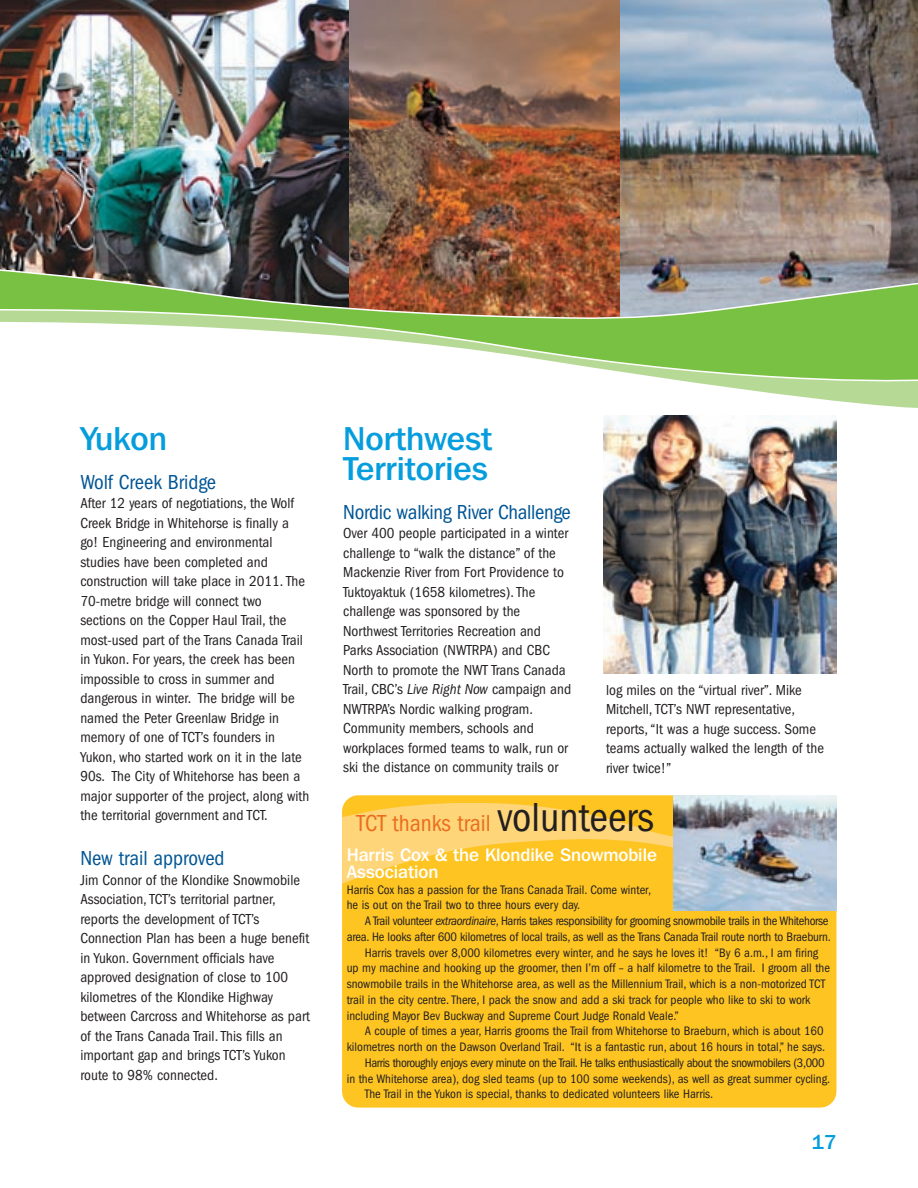
<style>
.page{position:relative;width:918px;height:1188px;background:#fff}
.page>*{position:absolute;margin:0;border:0;box-sizing:border-box;transform-origin:0 0}
.t1{font:500 33px/30px "Franklin Gothic IT Cby BT";color:#069ddc}
.t2{font:condensed 24px "Franklin Gothic";color:#ea6d1f}
.t3{font:condensed 21px "Franklin Gothic";letter-spacing:-.015em;color:#005595}
.t4{font:500 21px "Franklin Gothic";color:#069ddc}
.t5{font:500 18px/16.5px "Franklin Gothic IT Cby BT";color:#fff}
.t6{font:condensed 15px/19.5px "Franklin Gothic";color:#231f20}
.t7{font:condensed 12.75px/15.8px "Franklin Gothic";color:#231f20}
.t8{font:condensed 12.75px "Franklin Gothic";letter-spacing:-.025em;color:#231f20}
.t9{font:condensed 12.75px "Franklin Gothic";letter-spacing:-.03em;color:#231f20}
.s1{font-style:italic}
.s2{font-size:42px;color:#231f20}
</style>
<div class="page">
<img style="left:0;top:0;width:918px;height:1108px">
<h1 class="t1" style="left:80px;top:426px;width:88px">Yukon</h1>
<h3 class="t3" style="left:80px;top:475px;width:137px">Wolf Creek Bridge</h3>
<p class="t6" style="left:80px;top:495px;width:230px">After 12 years of negotiations, the Wolf Creek Bridge in Whitehorse is finally a go! Engineering and environmental studies have been completed and construction will take place in 2011. The 70-metre bridge will connect two sections on the Copper Haul Trail, the most-used part of the Trans Canada Trail in Yukon. For years, the creek has been impossible to cross in summer and dangerous in winter. The bridge will be named the Peter Greenlaw Bridge in memory of one of TCT’s founders in Yukon, who started work on it in the late 90s. The City of Whitehorse has been a major supporter of the project, along with the territorial government and TCT.</p>
<h3 class="t3" style="left:80px;top:851px;width:146px">New trail approved</h3>
<p class="t6" style="left:80px;top:871px;width:231px">Jim Connor of the Klondike Snowmobile Association, TCT’s territorial partner, reports the development of TCT’s Connection Plan has been a huge benefit in Yukon. Government officials have approved designation of close to 100 kilometres of the Klondike Highway between Carcross and Whitehorse as part of the Trans Canada Trail. This fills an important gap and brings TCT’s Yukon route to 98% connected.</p>
<h1 class="t1" style="left:343px;top:426px;width:151px">Northwest<br>Territories</h1>
<h3 class="t3" style="left:343px;top:505px;width:229px">Nordic walking River Challenge</h3>
<p class="t6" style="left:343px;top:525px;width:229px">Over 400 people participated in a winter challenge to “walk the distance” of the Mackenzie River from Fort Providence to Tuktoyaktuk (1658 kilometres). The challenge was sponsored by the Northwest Territories Recreation and Parks Association (NWTRPA) and CBC North to promote the NWT Trans Canada Trail, CBC’s <span class="s1">Live Right Now</span> campaign and NWTRPA’s Nordic walking program.<br>Community members, schools and workplaces formed teams to walk, run or ski the distance on community trails or</p>
<p class="t6" style="left:606px;top:681px;width:219px">log miles on the “virtual river”. Mike Mitchell, TCT’s NWT representative, reports, “It was a huge success. Some teams actually walked the length of the river twice!”</p>
<h2 class="t2" style="left:356px;top:815px;width:299px">TCT thanks trail <span class="s2">volunteers</span></h2>
<p class="t5" style="left:347px;top:848px;width:312px">Harris Cox &amp; the Klondike Snowmobile<br>Association</p>
<p class="t7" style="left:347px;top:882px;width:306px">Harris Cox has a passion for the Trans Canada Trail. Come winter, he is out on the Trail two to three hours every day.</p>
<p class="t8" style="left:365px;top:916px;width:465px">A Trail volunteer <span class="s1">extraordinaire</span>, Harris takes responsibility for grooming snowmobile trails in the Whitehorse</p>
<p class="t7" style="left:347px;top:930px;width:486px">area. He looks after 600 kilometres of local trails, as well as the Trans Canada Trail route north to Braeburn.</p>
<p class="t7" style="left:365px;top:945px;width:455px">Harris travels over 8,000 kilometres every winter, and he says he loves it! “By 6 a.m., I am firing</p>
<p class="t7" style="left:347px;top:961px;width:485px">up my machine and hooking up the groomer, then I’m off – a half kilometre to the Trail. I groom all the</p>
<p class="t7" style="left:347px;top:977px;width:480px">snowmobile trails in the Whitehorse area, as well as the Millennium Trail, which is a non-motorized TCT</p>
<p class="t7" style="left:347px;top:993px;width:465px">trail in the city centre. There, I pack the snow and add a ski track for people who like to ski to work</p>
<p class="t7" style="left:347px;top:1008px;width:334px">including Mayor Bev Buckway and Supreme Court Judge Ronald Veale.”</p>
<p class="t7" style="left:365px;top:1024px;width:460px">A couple of times a year, Harris grooms the Trail from Whitehorse to Braeburn, which is about 160</p>
<p class="t7" style="left:347px;top:1040px;width:480px">kilometres north on the Dawson Overland Trail. “It is a fantastic run, about 16 hours in total,” he says.</p>
<p class="t9" style="left:365px;top:1058px;width:461px">Harris thoroughly enjoys every minute on the Trail. He talks enthusiastically about the snowmobilers (3,000</p>
<p class="t7" style="left:347px;top:1071px;width:485px">in the Whitehorse area), dog sled teams (up to 100 some weekends), as well as great summer cycling.</p>
<p class="t7" style="left:365px;top:1087px;width:350px">The Trail in the Yukon is special, thanks to dedicated volunteers like Harris.</p>
<h3 class="t4" style="left:812px;top:1134px;width:26px">17</h3>
</div>
